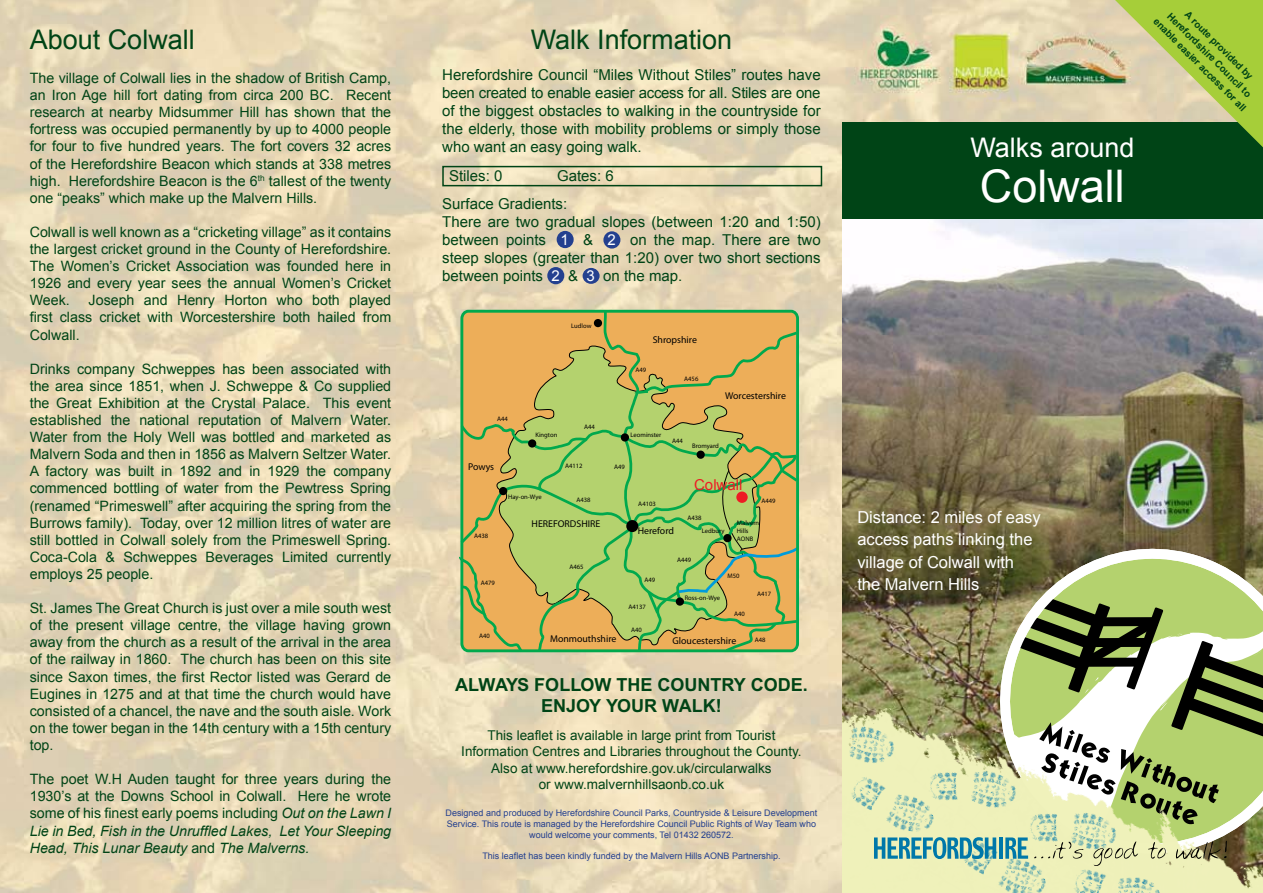
<style>
.page{position:relative;width:1263px;height:893px;background:#fff}
.page>*{position:absolute;margin:0;border:0;box-sizing:border-box;transform-origin:0 0}
.t1{font:45px "Arial";color:#fff}
.t2{font:27px "Arial";color:#004416}
.t3{font:27px "Arial";color:#fff}
.t4{font:700 18px/21.6px "Arial";color:#004416;text-align:center}
.t5{font:16.5px/22.5px "Arial";color:#fff}
.t6{font:15px/18px "Arial";color:#004416}
.t7{font:15px "Arial";color:#ed1c24}
.t8{font:14.25px/17.1px "Arial";color:#004416;text-align:justify}
.t9{font:13.5px/16.2px "Arial";color:#004416;text-align:center}
.t10{font:500 9.9px "Albertus";color:#000}
.t11{font:700 9.75px "Arial";color:#004416}
.t12{font:9px/10.8px "Arial";color:#24408f;text-align:center}
.t13{font:500 6.6px/7.9px "Albertus";color:#000}
.s1{font-style:italic}
.s2{color:#fff}
</style>
<div class="page">
<img style="left:0;top:0;width:1102px;height:893px">
<div style="left:547px;top:267px;width:17px;height:17px;background:#24408f;border-radius:50%"></div>
<div style="left:583px;top:268px;width:17px;height:16px;background:#24408f;border-radius:50%"></div>
<div style="left:557px;top:231px;width:17px;height:17px;background:#24408f;border-radius:50%"></div>
<div style="left:603px;top:231px;width:17px;height:18px;background:#24408f;border-radius:50%"></div>
<img style="left:842px;top:219px;width:421px;height:489px">
<svg style="left:459px;top:309px;width:341px;height:345px;background:#bdb960"></svg>
<div style="left:594px;top:319px;width:8px;height:8px;border:3px solid #000;border-radius:50%"></div>
<div style="left:736px;top:492px;width:12px;height:11px;background:#ed1c24;border-radius:50%"></div>
<div style="left:442px;top:166px;width:380px;height:20px;border:2px solid #004416"></div>
<div style="left:842px;top:122px;width:421px;height:97px;background:#004416"></div>
<svg style="left:986px;top:535px;width:277px;height:173px;background:#8f9361"></svg>
<img style="left:842px;top:708px;width:421px;height:185px">
<img style="left:842px;top:708px;width:62px;height:80px">
<img style="left:921px;top:747px;width:84px;height:85px">
<img style="left:845px;top:772px;width:98px;height:64px">
<img style="left:957px;top:836px;width:98px;height:57px">
<img style="left:1070px;top:866px;width:97px;height:27px">
<svg style="left:874px;top:837px;width:122px;height:22px;background:#66abb0"></svg>
<hr style="left:999px;top:837px;width:4px;height:22px;background:#0078a9">
<svg style="left:1005px;top:596px;width:258px;height:270px"></svg>
<svg style="left:1102px;top:0;width:161px;height:147px"></svg>
<h2 class="t2" style="left:30px;top:22px;width:167px">About Colwall</h2>
<p class="t8" style="left:30px;top:70px;width:363px">The village of Colwall lies in the shadow of British Camp, an Iron Age hill fort dating from circa 200 BC. Recent research at nearby Midsummer Hill has shown that the fortress was occupied permanently by up to 4000 people for four to five hundred years. The fort covers 32 acres of the Herefordshire Beacon which stands at 338 metres high. Herefordshire Beacon is the 6<sup>th</sup> tallest of the twenty one “peaks” which make up the Malvern Hills.</p>
<p class="t8" style="left:30px;top:224px;width:363px">Colwall is well known as a “cricketing village” as it contains the largest cricket ground in the County of Herefordshire.<br>The Women’s Cricket Association was founded here in 1926 and every year sees the annual Women’s Cricket Week.</p>
<p class="t8" style="left:30px;top:292px;width:363px;text-indent:59px">Joseph and Henry Horton who both played first class cricket with Worcestershire both hailed from Colwall.</p>
<p class="t8" style="left:30px;top:360px;width:363px">Drinks company Schweppes has been associated with the area since 1851, when J. Schweppe &amp; Co supplied the Great Exhibition at the Crystal Palace. This event established the national reputation of Malvern Water.<br>Water from the Holy Well was bottled and marketed as Malvern Soda and then in 1856 as Malvern Seltzer Water.<br>A factory was built in 1892 and in 1929 the company commenced bottling of water from the Pewtress Spring (renamed “Primeswell” after acquiring the spring from the Burrows family). Today, over 12 million litres of water are still bottled in Colwall solely from the Primeswell Spring.<br>Coca-Cola &amp; Schweppes Beverages Limited currently employs 25 people.</p>
<p class="t8" style="left:30px;top:600px;width:363px">St. James The Great Church is just over a mile south west of the present village centre, the village having grown away from the church as a result of the arrival in the area of the railway in 1860. The church has been on this site since Saxon times, the first Rector listed was Gerard de Eugines in 1275 and at that time the church would have consisted of a chancel, the nave and the south aisle. Work on the tower began in the 14th century with a 15th century top.</p>
<p class="t8" style="left:30px;top:771px;width:363px">The poet W.H Auden taught for three years during the 1930’s at the Downs School in Colwall. Here he wrote some of his finest early poems including <span class="s1">Out on the Lawn I Lie in Bed, Fish in the Unruffled Lakes, Let Your Sleeping Head, This Lunar Beauty</span> and <span class="s1">The Malverns.</span></p>
<h2 class="t2" style="left:531px;top:22px;width:203px">Walk Information</h2>
<p class="t6" style="left:442px;top:66px;width:380px;text-align:justify">Herefordshire Council “Miles Without Stiles” routes have been created to enable easier access for all. Stiles are one of the biggest obstacles to walking in the countryside for the elderly, those with mobility problems or simply those who want an easy going walk.</p>
<p class="t6" style="left:449px;top:167px;width:55px">Stiles: 0</p>
<p class="t6" style="left:557px;top:167px;width:58px">Gates: 6</p>
<p class="t6" style="left:442px;top:195px;width:380px">Surface Gradients:<br>There are two gradual slopes (between 1:20 and 1:50) between points <span class="s2">1</span> &amp; <span class="s2">2</span> on the map. There are two steep slopes (greater than 1:20) over two short sections between points <span class="s2">2</span> &amp; <span class="s2">3</span> on the map.</p>
<p class="t13" style="left:571px;top:322px;width:22px">Ludlow</p>
<p class="t13" style="left:497px;top:415px;width:12px">A44</p>
<p class="t13" style="left:535px;top:431px;width:23px">Kington</p>
<p class="t13" style="left:584px;top:423px;width:12px">A44</p>
<p class="t10" style="left:468px;top:460px;width:28px">Powys</p>
<p class="t13" style="left:508px;top:493px;width:35px">Hay-on-Wye</p>
<p class="t13" style="left:565px;top:462px;width:19px">A4112</p>
<p class="t13" style="left:576px;top:496px;width:16px">A438</p>
<p class="t13" style="left:474px;top:531px;width:16px">A438</p>
<p class="t13" style="left:481px;top:578px;width:16px">A479</p>
<p class="t10" style="left:532px;top:517px;width:70px">HEREFORDSHIRE</p>
<p class="t13" style="left:569px;top:562px;width:16px">A465</p>
<p class="t10" style="left:653px;top:333px;width:46px">Shropshire</p>
<p class="t13" style="left:635px;top:366px;width:12px">A49</p>
<p class="t13" style="left:684px;top:375px;width:16px">A456</p>
<p class="t10" style="left:725px;top:390px;width:62px">Worcestershire</p>
<p class="t13" style="left:631px;top:430px;width:32px">Leominster</p>
<p class="t13" style="left:614px;top:462px;width:12px">A49</p>
<p class="t13" style="left:638px;top:500px;width:19px">A4103</p>
<p class="t13" style="left:672px;top:437px;width:12px">A44</p>
<p class="t13" style="left:692px;top:442px;width:28px">Bromyard</p>
<p class="t7" style="left:694px;top:474px;width:50px">Colwall</p>
<p class="t13" style="left:761px;top:497px;width:16px">A449</p>
<p class="t10" style="left:638px;top:525px;width:38px">Hereford</p>
<p class="t13" style="left:687px;top:513px;width:16px">A438</p>
<p class="t13" style="left:702px;top:526px;width:24px">Ledbury</p>
<p class="t13" style="left:677px;top:555px;width:16px">A449</p>
<p class="t13" style="left:737px;top:519px;width:24px">Malvern<br>Hills<br>AONB</p>
<p class="t13" style="left:644px;top:576px;width:12px">A49</p>
<p class="t13" style="left:628px;top:603px;width:19px">A4137</p>
<p class="t13" style="left:727px;top:571px;width:14px">M50</p>
<p class="t13" style="left:734px;top:610px;width:12px">A40</p>
<p class="t13" style="left:685px;top:593px;width:37px">Ross-on-Wye</p>
<p class="t13" style="left:757px;top:590px;width:16px">A417</p>
<p class="t13" style="left:479px;top:632px;width:12px">A40</p>
<p class="t13" style="left:631px;top:626px;width:12px">A40</p>
<p class="t10" style="left:550px;top:632px;width:68px">Monmouthshire</p>
<p class="t10" style="left:672px;top:634px;width:65px">Gloucestershire</p>
<p class="t13" style="left:755px;top:635px;width:12px">A48</p>
<p class="t4" style="left:455px;top:673px;width:354px">ALWAYS FOLLOW THE COUNTRY CODE.<br>ENJOY YOUR WALK!</p>
<p class="t9" style="left:461px;top:727px;width:342px">This leaflet is available in large print from Tourist Information Centres and Libraries throughout the County.<br>Also at www.herefordshire.gov.uk/circularwalks<br>or www.malvernhillsaonb.co.uk</p>
<p class="t12" style="left:446px;top:808px;width:373px">Designed and produced by Herefordshire Council Parks, Countryside &amp; Leisure Development<br>Service. This route is managed by the Herefordshire Council Public Rights of Way Team who would welcome your comments, Tel 01432 260572.</p>
<p class="t12" style="left:482px;top:851px;width:300px">This leaflet has been kindly funded by the Malvern Hills AONB Partnership.</p>
<h2 class="t3" style="left:970px;top:130px;width:166px">Walks around</h2>
<h1 class="t1" style="left:980px;top:157px;width:146px">Colwall</h1>
<p class="t11" style="left:1191px;top:8px;width:93px;rotate:45deg">A route provided by</p>
<p class="t11" style="left:1173px;top:10px;width:116px;rotate:45deg">Herefordshire Council to</p>
<p class="t11" style="left:1160px;top:15px;width:128px;rotate:45deg">enable easier access for all</p>
<p class="t5" style="left:857px;top:506px;width:185px">Distance: 2 miles of easy access paths linking the village of Colwall with the Malvern Hills</p>
</div>
